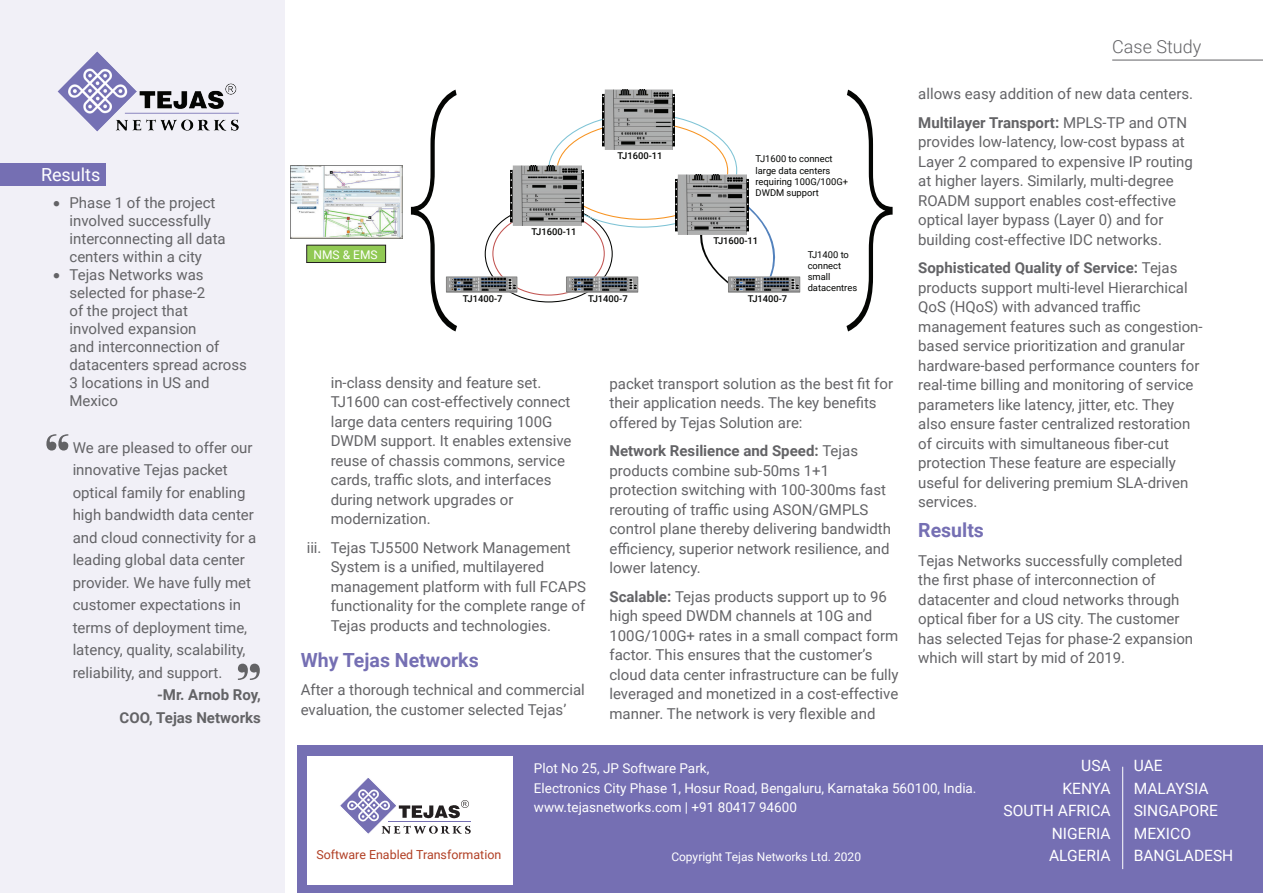
<style>
.page{position:relative;width:1263px;height:893px;background:#fff}
.page>*{position:absolute;margin:0;border:0;box-sizing:border-box;transform-origin:0 0}
.t1{font:700 19.5px "Roboto";color:#756fb3}
.t2{font:300 18px "Roboto";color:#636366}
.t3{font:18px "Roboto";color:#fff}
.t4{font:15.6px/22.5px "Roboto";color:#fff;text-align:right}
.t5{font:15px/19.5px "Roboto";color:#636366}
.t6{font:700 15px/22.5px "Roboto";color:#636366;text-align:right}
.t7{font:13.5px/19.5px "Roboto";color:#fff}
.t8{font:12.45px "Roboto";color:#b13f24}
.t9{font:12px "Roboto";color:#fff}
.t10{font:9.3px/11.2px "Roboto";color:#040503}
.t11{font:500 9.3px "Roboto";color:#040503}
.s1{font-weight:700}
</style>
<div class="page">
<div style="left:0;top:0;width:284px;height:893px;background:#f1f0f7"></div>
<svg style="left:683px;top:196px;width:93px;height:79px"></svg>
<img style="left:602px;top:90px;width:73px;height:60px">
<img style="left:511px;top:165px;width:72px;height:60px">
<img style="left:676px;top:174px;width:72px;height:60px">
<img style="left:457px;top:272px;width:70px;height:26px">
<img style="left:556px;top:272px;width:83px;height:26px">
<img style="left:718px;top:272px;width:83px;height:21px">
<svg style="left:411px;top:90px;width:46px;height:241px"></svg>
<svg style="left:846px;top:90px;width:46px;height:241px"></svg>
<div style="left:0;top:163px;width:105px;height:22px;background:#756fb3"></div>
<svg style="left:46px;top:434px;width:22px;height:17px"></svg>
<svg style="left:238px;top:664px;width:22px;height:16px"></svg>
<hr style="left:1112px;top:60px;width:151px;height:1px;background:#636366">
<img style="left:57px;top:51px;width:182px;height:81px">
<img style="left:290px;top:165px;width:113px;height:74px">
<div style="left:307px;top:245px;width:79px;height:17px;background:#91c954"></div>
<div style="left:306px;top:245px;width:80px;height:18px;border:1px solid #231f20"></div>
<div style="left:298px;top:745px;width:965px;height:148px;background:#756fb3"></div>
<div style="left:307px;top:756px;width:206px;height:129px;background:#fff"></div>
<svg style="left:340px;top:778px;width:131px;height:56px"></svg>
<hr style="left:1122px;top:767px;width:1px;height:102px;background:#fff">
<p class="t3" style="left:41px;top:162px;width:61px">Results</p>
<p class="t5" style="left:69px;top:193px;width:158px;line-height:18px;text-indent:-16px">• Phase 1 of the project involved successfully interconnecting all data centers within a city</p>
<p class="t5" style="left:69px;top:265px;width:179px;line-height:18px;text-indent:-16px">• Tejas Networks was selected for phase-2<br>of the project that<br>involved expansion<br>and interconnection of datacenters spread across<br>3 locations in US and<br>Mexico</p>
<p class="t5" style="left:73px;top:436px;width:185px;line-height:22.5px">We are pleased to offer our innovative Tejas packet optical family for enabling high bandwidth data center and cloud connectivity for a leading global data center provider. We have fully met customer expectations in terms of deployment time, latency, quality, scalability, reliability, and support.</p>
<p class="t6" style="left:120px;top:683px;width:143px">-Mr. Arnob Roy,<br>COO, Tejas Networks</p>
<p class="t9" style="left:314px;top:246px;width:65px">NMS &amp; EMS</p>
<p class="t11" style="left:532px;top:225px;width:46px">TJ1600-11</p>
<p class="t11" style="left:617px;top:149px;width:46px">TJ1600-11</p>
<p class="t10" style="left:755px;top:153px;width:94px">TJ1600 to connect large data centers requiring 100G/100G+<br>DWDM support</p>
<p class="t11" style="left:713px;top:234px;width:46px">TJ1600-11</p>
<p class="t10" style="left:808px;top:248px;width:51px">TJ1400 to connect small datacentres</p>
<p class="t11" style="left:463px;top:292px;width:41px">TJ1400-7</p>
<p class="t11" style="left:588px;top:292px;width:41px">TJ1400-7</p>
<p class="t11" style="left:748px;top:292px;width:41px">TJ1400-7</p>
<p class="t5" style="left:331px;top:372px;width:242px">in-class density and feature set.<br>TJ1600 can cost-effectively connect large data centers requiring 100G<br>DWDM support. It enables extensive reuse of chassis commons, service cards, traffic slots, and interfaces during network upgrades or modernization.</p>
<p class="t5" style="left:331px;top:537px;width:257px;text-indent:-24px">iii. Tejas TJ5500 Network Management System is a unified, multilayered management platform with full FCAPS functionality for the complete range of Tejas products and technologies.</p>
<h1 class="t1" style="left:301px;top:646px;width:180px">Why Tejas Networks</h1>
<p class="t5" style="left:301px;top:680px;width:286px">After a thorough technical and commercial evaluation, the customer selected Tejas’</p>
<p class="t5" style="left:609px;top:373px;width:285px">packet transport solution as the best fit for their application needs. The key benefits offered by Tejas Solution are:</p>
<p class="t5" style="left:609px;top:441px;width:283px"><span class="s1">Network Resilience and Speed:</span> Tejas products combine sub-50ms 1+1 protection switching with 100-300ms fast rerouting of traffic using ASON/GMPLS control plane thereby delivering bandwidth efficiency, superior network resilience, and lower latency.</p>
<p class="t5" style="left:609px;top:586px;width:291px"><span class="s1">Scalable:</span> Tejas products support up to 96 high speed DWDM channels at 10G and 100G/100G+ rates in a small compact form factor. This ensures that the customer’s cloud data center infrastructure can be fully leveraged and monetized in a cost-effective manner. The network is very flexible and</p>
<p class="t2" style="left:1112px;top:34px;width:90px">Case Study</p>
<p class="t5" style="left:918px;top:79px;width:276px;line-height:28.5px">allows easy addition of new data centers.<br><span class="s1">Multilayer Transport:</span> MPLS-TP and OTN</p>
<p class="t5" style="left:918px;top:132px;width:276px">provides low-latency, low-cost bypass at Layer 2 compared to expensive IP routing at higher layers. Similarly, multi-degree ROADM support enables cost-effective optical layer bypass (Layer 0) and for building cost-effective IDC networks.</p>
<p class="t5" style="left:918px;top:258px;width:286px"><span class="s1">Sophisticated Quality of Service:</span> Tejas products support multi-level Hierarchical QoS (HQoS) with advanced traffic management features such as congestion&shy;based service prioritization and granular hardware-based performance counters for real-time billing and monitoring of service parameters like latency, jitter, etc. They also ensure faster centralized restoration of circuits with simultaneous fiber-cut protection These feature are especially useful for delivering premium SLA-driven services.</p>
<h1 class="t1" style="left:918px;top:517px;width:67px">Results</h1>
<p class="t5" style="left:918px;top:550px;width:276px">Tejas Networks successfully completed the first phase of interconnection of datacenter and cloud networks through optical fiber for a US city. The customer has selected Tejas for phase-2 expansion which will start by mid of 2019.</p>
<p class="t7" style="left:534px;top:758px;width:444px">Plot No 25, JP Software Park,<br>Electronics City Phase 1, Hosur Road, Bengaluru, Karnataka 560100, India. www.tejasnetworks.com | +91 80417 94600</p>
<p class="t8" style="left:316px;top:846px;width:186px">Software Enabled Transformation</p>
<p class="t9" style="left:671px;top:848px;width:191px">Copyright Tejas Networks Ltd. 2020</p>
<p class="t4" style="left:1003px;top:754px;width:109px">USA<br>KENYA<br>SOUTH AFRICA<br>NIGERIA<br>ALGERIA</p>
<p class="t4" style="left:1134px;top:754px;width:101px;text-align:left">UAE<br>MALAYSIA<br>SINGAPORE<br>MEXICO<br>BANGLADESH</p>
</div>
